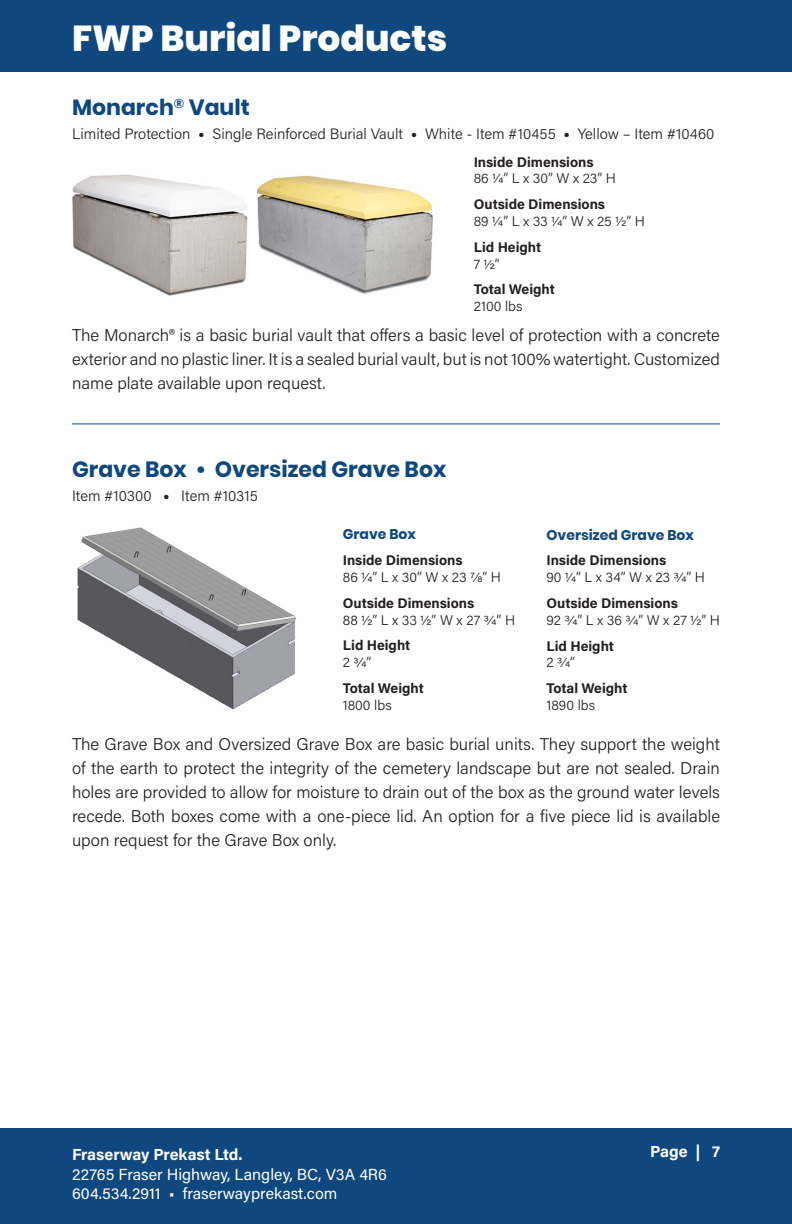
<style>
.page{position:relative;width:792px;height:1224px;background:#fff}
.page>*{position:absolute;margin:0;border:0;box-sizing:border-box;transform-origin:0 0}
.t1{font:800 36px "Poppins";color:#fff}
.t2{font:700 22px "Poppins";color:#0f477f}
.t3{font:300 17px/24px "Acumin Pro";color:#231f20;text-align:justify}
.t4{font:16px/19.2px "Acumin Pro";color:#fff}
.t5{font:700 16px "Acumin Pro";letter-spacing:-.01em;color:#fff}
.t6{font:300 15px "Acumin Pro";color:#231f20}
.t7{font:300 14px "Acumin Pro";color:#231f20}
.t8{font:700 14px "Acumin Pro";color:#231f20}
.t9{font:700 14px "Poppins";color:#0f477f}
.s1{font-family:"Playfair Display";font-weight:400}
</style>
<div class="page">
<div style="left:0;top:1128px;width:792px;height:96px;background:#0f477f"></div>
<div style="left:0;top:0;width:792px;height:72px;background:#0f477f"></div>
<img style="left:72px;top:174px;width:175px;height:122px">
<img style="left:257px;top:175px;width:176px;height:119px">
<img style="left:77px;top:527px;width:219px;height:183px">
<hr style="left:72px;top:423px;width:648px;height:1px;background:#0f477f">
<p class="t1" style="left:72px;top:17px;width:377px">FWP Burial Products</p>
<p class="t2" style="left:72px;top:95px;width:179px">Monarch<sup>®</sup> Vault</p>
<p class="t6" style="left:72px;top:124px;width:644px">Limited Protection <span class="s1">•</span> Single Reinforced Burial Vault <span class="s1">•</span> White - Item #10455 <span class="s1">•</span> Yellow – Item #10460</p>
<p class="t8" style="left:474px;top:152px;width:121px">Inside Dimensions</p>
<p class="t7" style="left:474px;top:169px;width:144px">86 1/4” L x 30” W x 23” H</p>
<p class="t8" style="left:474px;top:195px;width:133px">Outside Dimensions</p>
<p class="t7" style="left:474px;top:212px;width:173px">89 1/4” L x 33 1/4” W x 25 1/2” H</p>
<p class="t8" style="left:474px;top:237px;width:69px">Lid Height</p>
<p class="t7" style="left:474px;top:254px;width:27px">7 1/2”</p>
<p class="t8" style="left:474px;top:280px;width:83px">Total Weight</p>
<p class="t7" style="left:474px;top:297px;width:50px">2100 lbs</p>
<p class="t3" style="left:72px;top:322px;width:650px">The Monarch® is a basic burial vault that offers a basic level of protection with a concrete exterior and no plastic liner. It is a sealed burial vault, but is not 100% watertight. Customized name plate available upon request.</p>
<p class="t2" style="left:72px;top:456px;width:376px">Grave Box • Oversized Grave Box</p>
<p class="t6" style="left:72px;top:485px;width:187px">Item #10300 <span class="s1">•</span> Item #10315</p>
<p class="t9" style="left:343px;top:526px;width:75px">Grave Box</p>
<p class="t8" style="left:343px;top:551px;width:121px">Inside Dimensions</p>
<p class="t7" style="left:343px;top:568px;width:160px">86 1/4” L x 30” W x 23 7/8” H</p>
<p class="t8" style="left:343px;top:593px;width:133px">Outside Dimensions</p>
<p class="t7" style="left:343px;top:610px;width:174px">88 1/2” L x 33 1/2” W x 27 3/4” H</p>
<p class="t8" style="left:343px;top:636px;width:69px">Lid Height</p>
<p class="t7" style="left:343px;top:653px;width:30px">2 3/4”</p>
<p class="t8" style="left:343px;top:678px;width:83px">Total Weight</p>
<p class="t7" style="left:343px;top:695px;width:50px">1800 lbs</p>
<p class="t9" style="left:547px;top:527px;width:149px">Oversized Grave Box</p>
<p class="t8" style="left:547px;top:551px;width:121px">Inside Dimensions</p>
<p class="t7" style="left:547px;top:568px;width:160px">90 1/4” L x 34” W x 23 3/4” H</p>
<p class="t8" style="left:547px;top:593px;width:133px">Outside Dimensions</p>
<p class="t7" style="left:547px;top:610px;width:175px">92 3/4” L x 36 3/4” W x 27 1/2” H</p>
<p class="t8" style="left:547px;top:636px;width:69px">Lid Height</p>
<p class="t7" style="left:547px;top:653px;width:30px">2 3/4”</p>
<p class="t8" style="left:547px;top:678px;width:83px">Total Weight</p>
<p class="t7" style="left:547px;top:695px;width:50px">1890 lbs</p>
<p class="t3" style="left:72px;top:732px;width:650px">The Grave Box and Oversized Grave Box are basic burial units. They support the weight of the earth to protect the integrity of the cemetery landscape but are not sealed. Drain holes are provided to allow for moisture to drain out of the box as the ground water levels recede. Both boxes come with a one-piece lid. An option for a five piece lid is available upon request for the Grave Box only.</p>
<p class="t5" style="left:72px;top:1144px;width:172px">Fraserway Prekast Ltd.</p>
<p class="t4" style="left:72px;top:1164px;width:317px">22765 Fraser Highway, Langley, BC, V3A 4R6<br>604.534.2911 • fraserwayprekast.com</p>
<p class="t5" style="left:650px;top:1141px;width:71px">Page | 7</p>
</div>
